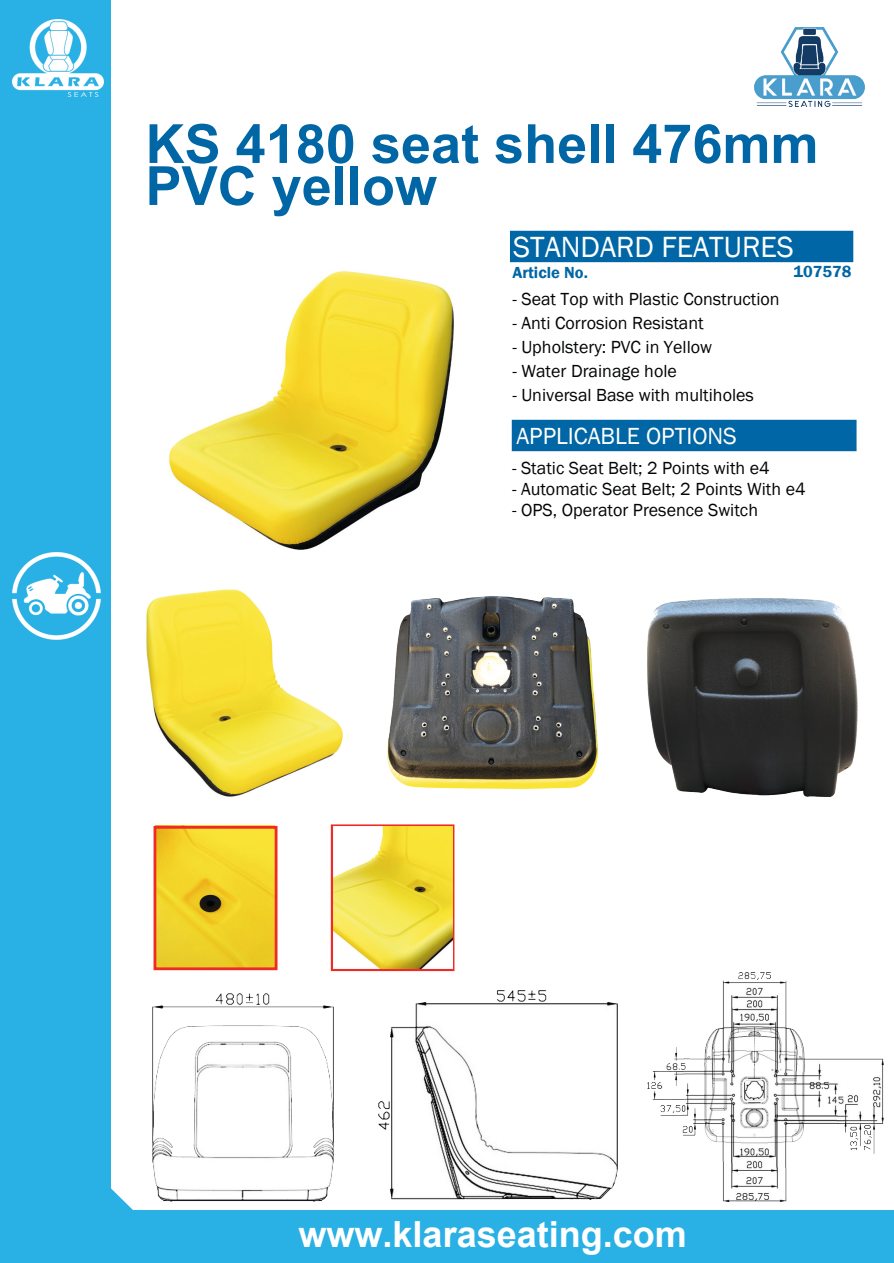
<style>
.page{position:relative;width:894px;height:1263px;background:#fff}
.page>*{position:absolute;margin:0;border:0;box-sizing:border-box;transform-origin:0 0}
.t1{font:700 54px/42px "Arial";color:#0166a5}
.t2{font:700 36px "Arial";color:#fff}
.t3{font:30px "Franklin Gothic";color:#fff}
.t4{font:24px "Franklin Gothic";color:#fff}
.t5{font:18px "Franklin Gothic";color:#030505}
.t6{font:600 16.5px "Franklin Gothic";color:#0166a5}
</style>
<div class="page">
<div style="left:510px;top:231px;width:343px;height:31px;background:#0166a5"></div>
<div style="left:511px;top:420px;width:345px;height:31px;background:#0166a5"></div>
<div style="left:0;top:0;width:111px;height:1263px;background:#29b0e5"></div>
<div style="left:0;top:1210px;width:893px;height:53px;background:#29b0e5"></div>
<img style="left:13px;top:19px;width:91px;height:78px">
<img style="left:13px;top:552px;width:87px;height:88px">
<img style="left:754px;top:28px;width:109px;height:79px">
<svg style="left:111px;top:1188px;width:22px;height:22px"></svg>
<img style="left:169px;top:271px;width:285px;height:279px">
<img style="left:146px;top:589px;width:197px;height:208px">
<img style="left:387px;top:597px;width:210px;height:191px">
<img style="left:647px;top:598px;width:209px;height:199px">
<img style="left:157px;top:830px;width:116px;height:136px">
<div style="left:153px;top:826px;width:124px;height:144px;border:3px solid #ee2b26"></div>
<div style="left:331px;top:824px;width:123px;height:147px;border:3px solid #ee2b26"></div>
<img style="left:333px;top:826px;width:119px;height:142px">
<img style="left:153px;top:994px;width:181px;height:207px">
<img style="left:647px;top:972px;width:236px;height:230px">
<img style="left:378px;top:991px;width:239px;height:208px">
<h1 class="t1" style="left:145px;top:128px;width:674px">KS 4180 seat shell 476mm<br>PVC yellow</h1>
<h3 class="t3" style="left:513px;top:236px;width:282px">STANDARD FEATURES</h3>
<p class="t5" style="left:512px;top:293px;width:269px">- Seat Top with Plastic Construction</p>
<p class="t5" style="left:512px;top:317px;width:193px">- Anti Corrosion Resistant</p>
<p class="t5" style="left:512px;top:341px;width:201px">- Upholstery: PVC in Yellow</p>
<p class="t5" style="left:512px;top:365px;width:166px">- Water Drainage hole</p>
<p class="t5" style="left:512px;top:389px;width:243px">- Universal Base with multiholes</p>
<p class="t6" style="left:512px;top:267px;width:77px">Article No.</p>
<p class="t6" style="left:793px;top:265px;width:60px">107578</p>
<h3 class="t4" style="left:516px;top:427px;width:222px">APPLICABLE OPTIONS</h3>
<p class="t5" style="left:512px;top:461px;width:259px">- Static Seat Belt; 2 Points with e4</p>
<p class="t5" style="left:512px;top:482px;width:295px">- Automatic Seat Belt; 2 Points With e4</p>
<p class="t5" style="left:512px;top:503px;width:247px">- OPS, Operator Presence Switch</p>
<h2 class="t2" style="left:298px;top:1221px;width:390px">www.klaraseating.com</h2>
</div>
